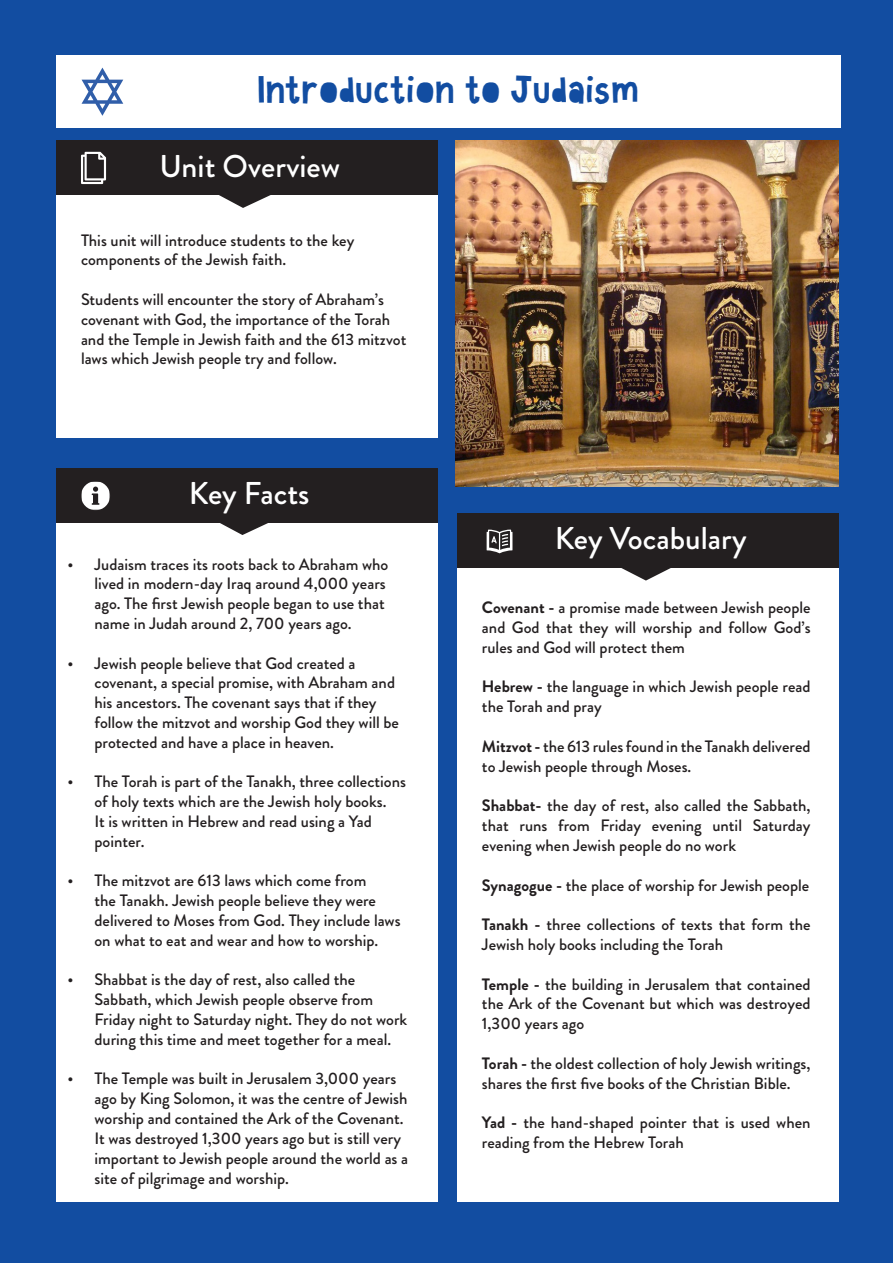
<style>
.page{position:relative;width:893px;height:1263px;background:#124da1}
.page>*{position:absolute;margin:0;border:0;box-sizing:border-box;transform-origin:0 0}
.t1{font:36px "Paperland";color:#124da1}
.t2{font:500 31.5px "Brandon Grotesque";color:#fff}
.t3{font:500 16.5px/19.8px "Brandon Grotesque";color:#231f20}
.s1{font-weight:700}
</style>
<div class="page">
<img style="left:455px;top:141px;width:384px;height:345px">
<div style="left:56px;top:55px;width:785px;height:72px;background:#fff"></div>
<div style="left:56px;top:141px;width:382px;height:57px;background:#231f20"></div>
<div style="left:56px;top:196px;width:382px;height:242px;background:#fff"></div>
<svg style="left:208px;top:195px;width:75px;height:13px"></svg>
<div style="left:56px;top:468px;width:381px;height:57px;background:#231f20"></div>
<div style="left:56px;top:523px;width:381px;height:679px;background:#fff"></div>
<svg style="left:220px;top:523px;width:48px;height:12px"></svg>
<div style="left:457px;top:513px;width:382px;height:57px;background:#231f20"></div>
<div style="left:457px;top:568px;width:382px;height:634px;background:#fff"></div>
<svg style="left:621px;top:568px;width:50px;height:13px"></svg>
<svg style="left:81px;top:152px;width:25px;height:32px"></svg>
<svg style="left:83px;top:483px;width:25px;height:25px"></svg>
<div style="left:81px;top:481px;width:29px;height:29px;border:1px solid #231f20"></div>
<svg style="left:488px;top:530px;width:23px;height:23px"></svg>
<div style="left:486px;top:526px;width:27px;height:30px;border:1px solid #231f20"></div>
<svg style="left:82px;top:68px;width:41px;height:48px"></svg>
<p class="t1" style="left:257px;top:64px;width:385px">Introduction to Judaism</p>
<p class="t2" style="left:160px;top:144px;width:182px">Unit Overview</p>
<p class="t3" style="left:81px;top:230px;width:275px">This unit will introduce students to the key components of the Jewish faith.</p>
<p class="t3" style="left:81px;top:290px;width:327px">Students will encounter the story of Abraham’s covenant with God, the importance of the Torah and the Temple in Jewish faith and the 613 mitzvot laws which Jewish people try and follow.</p>
<p class="t2" style="left:189px;top:471px;width:122px">Key Facts</p>
<p class="t3" style="left:94px;top:554px;width:295px;text-indent:-27px">• Judaism traces its roots back to Abraham who lived in modern-day Iraq around 4,000 years ago. The first Jewish people began to use that name in Judah around 2, 700 years ago.</p>
<p class="t3" style="left:94px;top:653px;width:306px;text-indent:-27px">• Jewish people believe that God created a covenant, a special promise, with Abraham and his ancestors. The covenant says that if they follow the mitzvot and worship God they will be protected and have a place in heaven.</p>
<p class="t3" style="left:94px;top:772px;width:313px;text-indent:-27px">• The Torah is part of the Tanakh, three collections of holy texts which are the Jewish holy books.<br>It is written in Hebrew and read using a Yad pointer.</p>
<p class="t3" style="left:94px;top:871px;width:308px;text-indent:-27px">• The mitzvot are 613 laws which come from<br>the Tanakh. Jewish people believe they were delivered to Moses from God. They include laws on what to eat and wear and how to worship.</p>
<p class="t3" style="left:94px;top:970px;width:314px;text-indent:-27px">• Shabbat is the day of rest, also called the Sabbath, which Jewish people observe from Friday night to Saturday night. They do not work during this time and meet together for a meal.</p>
<p class="t3" style="left:94px;top:1069px;width:315px;text-indent:-27px">• The Temple was built in Jerusalem 3,000 years ago by King Solomon, it was the centre of Jewish worship and contained the Ark of the Covenant.<br>It was destroyed 1,300 years ago but is still very important to Jewish people around the world as a site of pilgrimage and worship.</p>
<p class="t2" style="left:555px;top:516px;width:194px">Key Vocabulary</p>
<p class="t3" style="left:482px;top:598px;width:330px;text-align:justify"><span class="s1">Covenant -</span> a promise made between Jewish people and God that they will worship and follow God’s rules and God will protect them</p>
<p class="t3" style="left:482px;top:677px;width:330px"><span class="s1">Hebrew -</span> the language in which Jewish people read the Torah and pray</p>
<p class="t3" style="left:482px;top:737px;width:330px"><span class="s1">Mitzvot -</span> the 613 rules found in the Tanakh delivered to Jewish people through Moses.</p>
<p class="t3" style="left:482px;top:796px;width:330px;text-align:justify"><span class="s1">Shabbat-</span> the day of rest, also called the Sabbath, that runs from Friday evening until Saturday evening when Jewish people do no work</p>
<p class="t3" style="left:482px;top:875px;width:329px"><span class="s1">Synagogue -</span> the place of worship for Jewish people</p>
<p class="t3" style="left:482px;top:915px;width:330px"><span class="s1">Tanakh -</span> three collections of texts that form the<br>Jewish holy books including the Torah</p>
<p class="t3" style="left:482px;top:974px;width:330px;text-align:justify"><span class="s1">Temple -</span> the building in Jerusalem that contained the Ark of the Covenant but which was destroyed 1,300 years ago</p>
<p class="t3" style="left:482px;top:1053px;width:330px"><span class="s1">Torah -</span> the oldest collection of holy Jewish writings, shares the first five books of the Christian Bible.</p>
<p class="t3" style="left:482px;top:1113px;width:330px"><span class="s1">Yad -</span> the hand-shaped pointer that is used when reading from the Hebrew Torah</p>
</div>
